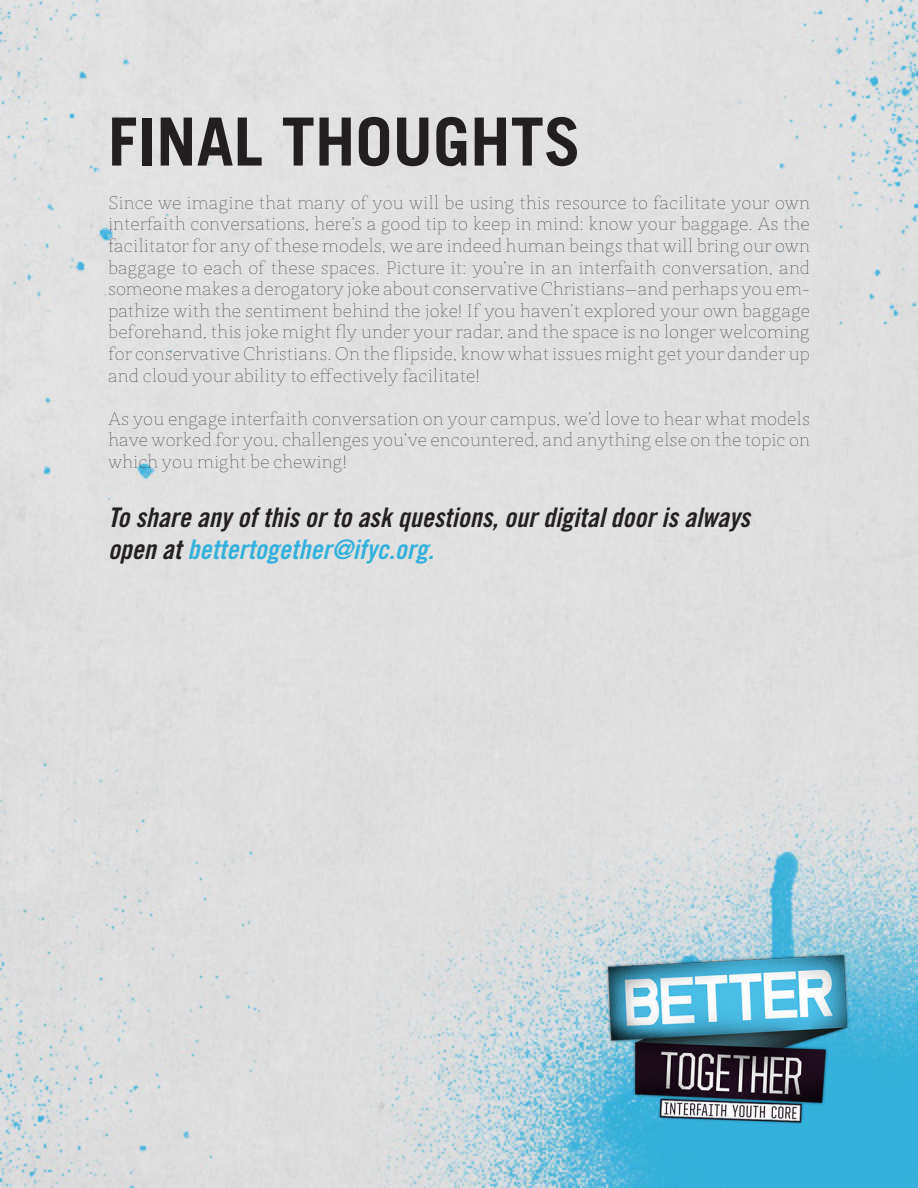
<style>
.page{position:relative;width:918px;height:1188px;background:#fff}
.page>*{position:absolute;margin:0;border:0;box-sizing:border-box;transform-origin:0 0}
.t1{font:700 66.45px "Trade Gothic LT Std";color:#231f20}
.t2{font:27px/32.4px "Trade Gothic LT Std Bd Cn 20 Obl";color:#231f20}
.t3{font:100 18px/21.6px "St Marie";color:#231f20;text-align:justify}
.s1{color:#34b0dc}
</style>
<div class="page">
<img style="left:0;top:0;width:918px;height:1188px">
<img style="left:605px;top:952px;width:245px;height:172px">
<p class="t1" style="left:108px;top:101px;width:474px">FINAL THOUGHTS</p>
<p class="t3" style="left:108px;top:191px;width:704px">Since we imagine that many of you will be using this resource to facilitate your own interfaith conversations, here’s a good tip to keep in mind: know your baggage. As the facilitator for any of these models, we are indeed human beings that will bring our own baggage to each of these spaces. Picture it: you’re in an interfaith conversation, and someone makes a derogatory joke about conservative Christians—and perhaps you em&shy;pathize with the sentiment behind the joke! If you haven’t explored your own baggage beforehand, this joke might fly under your radar, and the space is no longer welcoming for conservative Christians. On the flipside, know what issues might get your dander up and cloud your ability to effectively facilitate!</p>
<p class="t3" style="left:108px;top:407px;width:704px">As you engage interfaith conversation on your campus, we’d love to hear what models have worked for you, challenges you’ve encountered, and anything else on the topic on which you might be chewing!</p>
<p class="t2" style="left:108px;top:501px;width:644px">To share any of this or to ask questions, our digital door is always open at <span class="s1">bettertogether@ifyc.org.</span></p>
</div>
